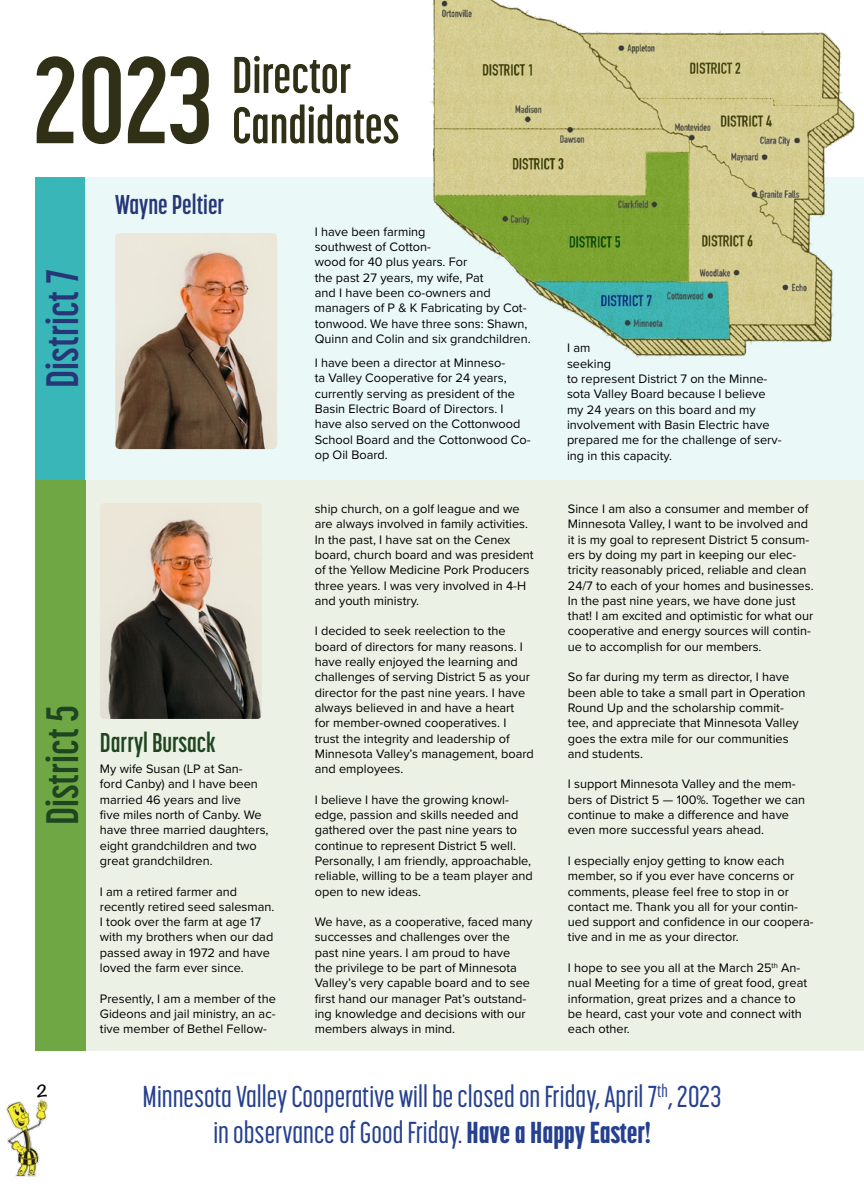
<style>
.page{position:relative;width:864px;height:1188px;background:#fff}
.page>*{position:absolute;margin:0;border:0;box-sizing:border-box;transform-origin:0 0}
.t1{font:700 122.1px "Korolev Compressed";color:#303017}
.t2{font:700 51px "Korolev Compressed";color:#303017}
.t3{font:700 45px "Korolev Compressed";color:#1e4520}
.t4{font:700 45px "Korolev Compressed";color:#263676}
.t5{font:500 30px/36px "Korolev Compressed";color:#25408f;text-align:center}
.t6{font:700 27px "Korolev Compressed";color:#1e4520}
.t7{font:700 27px "Korolev Compressed";color:#263676}
.t8{font:700 15px "Noteworthy";color:#000}
.t9{font:12.75px/15.3px "Proxima Nova";color:#000}
.s1{font-weight:800}
</style>
<div class="page">
<div style="left:85px;top:479px;width:779px;height:572px;background:#ecf1e5"></div>
<div style="left:35px;top:479px;width:50px;height:572px;background:#6ea743"></div>
<img style="left:100px;top:503px;width:162px;height:216px">
<div style="left:35px;top:177px;width:50px;height:303px;background:#39b6b8"></div>
<div style="left:85px;top:177px;width:779px;height:303px;background:#ebf8f8"></div>
<img style="left:115px;top:233px;width:162px;height:216px">
<img style="left:430px;top:0;width:425px;height:359px">
<img style="left:6px;top:1099px;width:42px;height:78px">
<h1 class="t1" style="left:35px;top:32px;width:180px">2023</h1>
<h2 class="t2" style="left:232px;top:46px;width:121px">Director</h2>
<h2 class="t2" style="left:232px;top:97px;width:169px">Candidates</h2>
<h3 class="t4" style="left:37px;top:388px;width:120px;rotate:-90deg">District 7</h3>
<h3 class="t7" style="left:115px;top:190px;width:111px">Wayne Peltier</h3>
<p class="t9" style="left:315px;top:224px;width:217px">I have been farming<br>southwest of Cotton-<br>wood for 40 plus years. For<br>the past 27 years, my wife, Pat<br>and I have been co-owners and managers of P &amp; K Fabricating by Cot&shy;tonwood. We have three sons: Shawn,<br>Quinn and Colin and six grandchildren.</p>
<p class="t9" style="left:315px;top:356px;width:217px">I have been a director at Minneso-<br>ta Valley Cooperative for 24 years, currently serving as president of the<br>Basin Electric Board of Directors. I have also served on the Cottonwood<br>School Board and the Cottonwood Co&shy;op Oil Board.</p>
<h3 class="t3" style="left:37px;top:825px;width:122px;rotate:-90deg">District 5</h3>
<h3 class="t6" style="left:100px;top:727px;width:117px">Darryl Bursack</h3>
<p class="t9" style="left:100px;top:761px;width:170px">My wife Susan (LP at San-<br>ford Canby) and I have been married 46 years and live<br>five miles north of Canby. We have three married daughters, eight grandchildren and two great grandchildren.</p>
<p class="t9" style="left:100px;top:884px;width:176px">I am a retired farmer and recently retired seed salesman.<br>I took over the farm at age 17 with my brothers when our dad passed away in 1972 and have loved the farm ever since.</p>
<p class="t9" style="left:100px;top:991px;width:177px;text-align:justify">Presently, I am a member of the Gideons and jail ministry, an ac&shy;tive member of Bethel Fellow-</p>
<p class="t9" style="left:315px;top:501px;width:220px">ship church, on a golf league and we are always involved in family activities.<br>In the past, I have sat on the Cenex board, church board and was president of the Yellow Medicine Pork Producers three years. I was very involved in 4-H and youth ministry.</p>
<p class="t9" style="left:315px;top:624px;width:221px">I decided to seek reelection to the board of directors for many reasons. I have really enjoyed the learning and challenges of serving District 5 as your director for the past nine years. I have always believed in and have a heart<br>for member-owned cooperatives. I trust the integrity and leadership of Minnesota Valley’s management, board and employees.</p>
<p class="t9" style="left:315px;top:792px;width:220px">I believe I have the growing knowl&shy;edge, passion and skills needed and gathered over the past nine years to continue to represent District 5 well.<br>Personally, I am friendly, approachable, reliable, willing to be a team player and open to new ideas.</p>
<p class="t9" style="left:315px;top:914px;width:219px">We have, as a cooperative, faced many successes and challenges over the past nine years. I am proud to have<br>the privilege to be part of Minnesota Valley’s very capable board and to see first hand our manager Pat’s outstand&shy;ing knowledge and decisions with our members always in mind.</p>
<p class="t9" style="left:567px;top:341px;width:216px">I am<br>seeking<br>to represent District 7 on the Minne&shy;sota Valley Board because I believe my 24 years on this board and my involvement with Basin Electric have prepared me for the challenge of serv&shy;ing in this capacity.</p>
<p class="t9" style="left:568px;top:501px;width:247px">Since I am also a consumer and member of Minnesota Valley, I want to be involved and it is my goal to represent District 5 consum&shy;ers by doing my part in keeping our elec&shy;tricity reasonably priced, reliable and clean 24/7 to each of your homes and businesses.<br>In the past nine years, we have done just that! I am excited and optimistic for what our cooperative and energy sources will contin&shy;ue to accomplish for our members.</p>
<p class="t9" style="left:568px;top:670px;width:239px">So far during my term as director, I have been able to take a small part in Operation Round Up and the scholarship commit&shy;tee, and appreciate that Minnesota Valley goes the extra mile for our communities and students.</p>
<p class="t9" style="left:568px;top:777px;width:239px">I support Minnesota Valley and the mem&shy;bers of District 5 — 100%. Together we can continue to make a difference and have even more successful years ahead.</p>
<p class="t9" style="left:568px;top:853px;width:247px">I especially enjoy getting to know each member, so if you ever have concerns or comments, please feel free to stop in or contact me. Thank you all for your contin&shy;ued support and confidence in our coopera&shy;tive and in me as your director.</p>
<p class="t9" style="left:568px;top:960px;width:241px">I hope to see you all at the March 25<sup>th</sup> An&shy;nual Meeting for a time of great food, great information, great prizes and a chance to be heard, cast your vote and connect with each other.</p>
<p class="t8" style="left:37px;top:1078px;width:13px">2</p>
<h3 class="t5" style="left:143px;top:1079px;width:580px">Minnesota Valley Cooperative will be closed on Friday, April 7<sup>th</sup>, 2023 in observance of Good Friday. <span class="s1">Have a Happy Easter!</span></h3>
</div>
